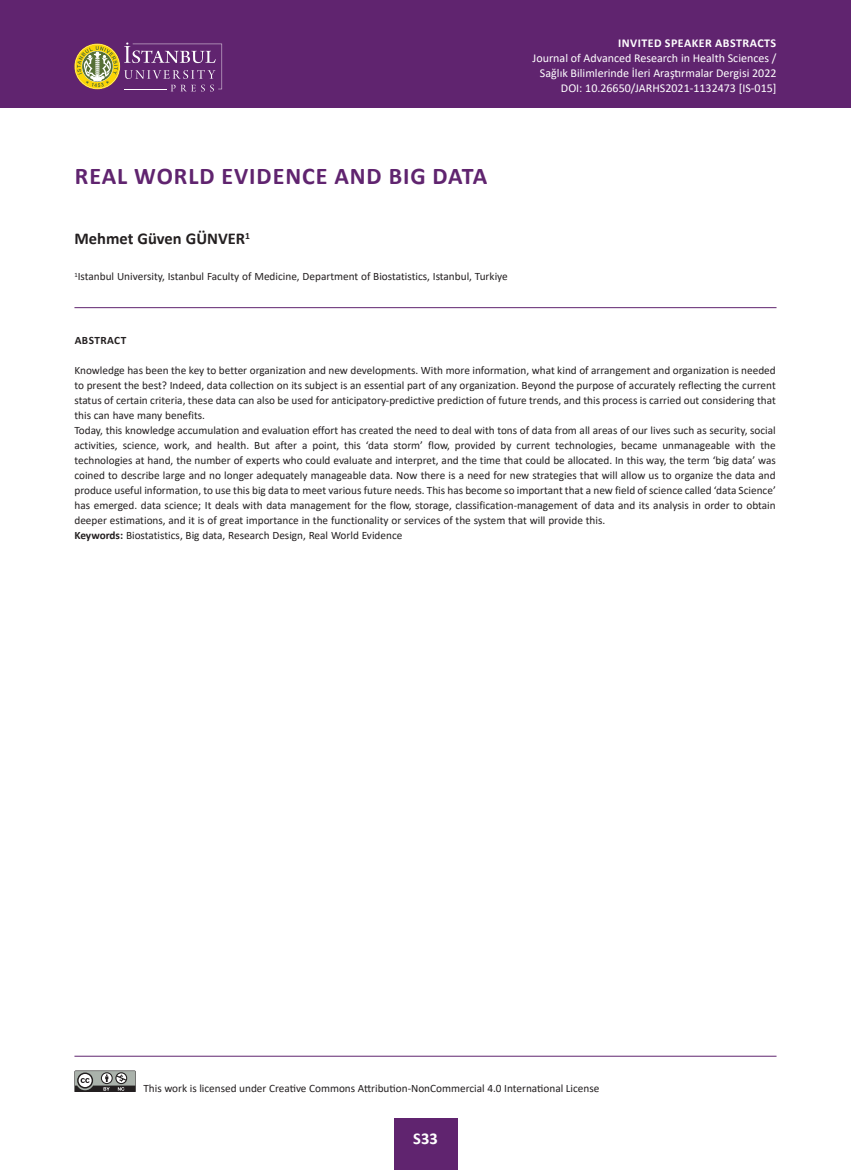
<style>
.page{position:relative;width:851px;height:1170px;background:#fff}
.page>*{position:absolute;margin:0;border:0;box-sizing:border-box;transform-origin:0 0}
.t1{font:700 24px "Calibri";letter-spacing:.04em;color:#60246f}
.t2{font:700 16.5px "Calibri";color:#231f20}
.t3{font:700 16.5px "Calibri";color:#fff}
.t4{font:12px/15px "Calibri";color:#fff;text-align:right}
.t5{font:700 12px "Calibri";letter-spacing:.04em;color:#fff}
.t6{font:11.25px/15px "Calibri";color:#231f20}
.t7{font:700 11.25px "Calibri";letter-spacing:.04em;color:#231f20}
.s1{font-weight:700}
</style>
<div class="page">
<div style="left:393px;top:1118px;width:64px;height:51px;background:#60246f"></div>
<div style="left:0;top:0;width:850px;height:107px;background:#60246f"></div>
<hr style="left:74px;top:1055px;width:702px;height:1px;background:#60246f">
<svg style="left:74px;top:1070px;width:62px;height:21px"></svg>
<svg style="left:74px;top:43px;width:148px;height:49px"></svg>
<hr style="left:74px;top:307px;width:702px;height:1px;background:#60246f">
<p class="t5" style="left:618px;top:34px;width:160px">INVITED SPEAKER ABSTRACTS</p>
<p class="t4" style="left:532px;top:50px;width:245px">Journal of Advanced Research in Health Sciences /<br>Sağlık Bilimlerinde İleri Araştırmalar Dergisi 2022<br>DOI: 10.26650/JARHS2021-1132473 [IS-015]</p>
<h1 class="t1" style="left:75px;top:159px;width:414px">REAL WORLD EVIDENCE AND BIG DATA</h1>
<h2 class="t2" style="left:74px;top:227px;width:177px">Mehmet Güven GÜNVER<sup>1</sup></h2>
<p class="t6" style="left:74px;top:269px;width:435px"><sup>1</sup>Istanbul University, Istanbul Faculty of Medicine, Department of Biostatistics, Istanbul, Turkiye</p>
<p class="t7" style="left:75px;top:332px;width:53px">ABSTRACT</p>
<p class="t6" style="left:74px;top:363px;width:702px">Knowledge has been the key to better organization and new developments. With more information, what kind of arrangement and organization is needed to present the best? Indeed, data collection on its subject is an essential part of any organization. Beyond the purpose of accurately reflecting the current status of certain criteria, these data can also be used for anticipatory-predictive prediction of future trends, and this process is carried out considering that this can have many benefits.<br>Today, this knowledge accumulation and evaluation effort has created the need to deal with tons of data from all areas of our lives such as security, social activities, science, work, and health. But after a point, this ‘data storm’ flow, provided by current technologies, became unmanageable with the technologies at hand, the number of experts who could evaluate and interpret, and the time that could be allocated. In this way, the term ‘big data’ was coined to describe large and no longer adequately manageable data. Now there is a need for new strategies that will allow us to organize the data and produce useful information, to use this big data to meet various future needs. This has become so important that a new field of science called ‘data Science’ has emerged. data science; It deals with data management for the flow, storage, classification-management of data and its analysis in order to obtain deeper estimations, and it is of great importance in the functionality or services of the system that will provide this.<br><span class="s1">Keywords:</span> Biostatistics, Big data, Research Design, Real World Evidence</p>
<p class="t6" style="left:143px;top:1080px;width:457px">This work is licensed under Creative Commons Attribution-NonCommercial 4.0 International License</p>
<h2 class="t3" style="left:413px;top:1126px;width:26px">S33</h2>
</div>
